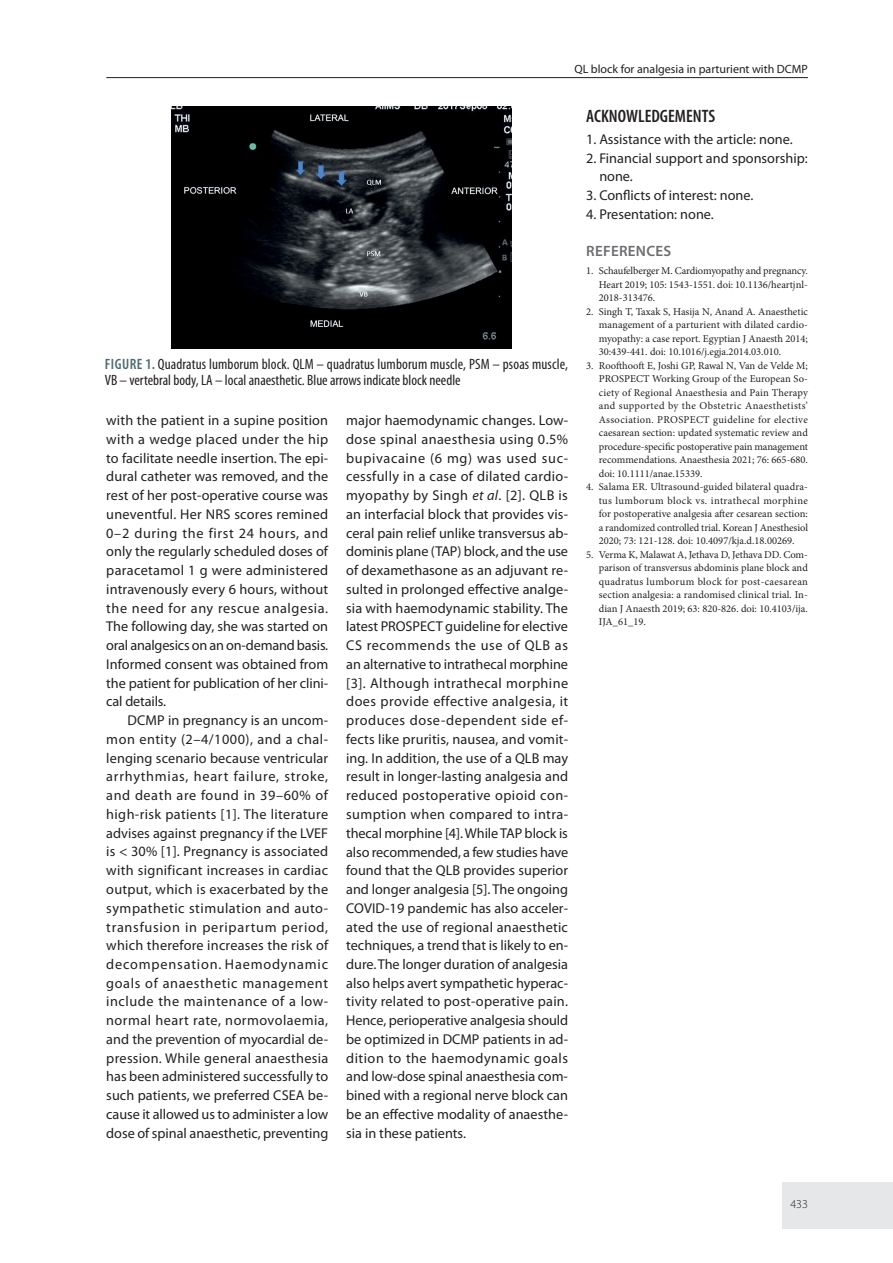
<style>
.page{position:relative;width:893px;height:1263px;background:#fff}
.page>*{position:absolute;margin:0;border:0;box-sizing:border-box;transform-origin:0 0}
.t1{font:600 condensed 18px "Myriad Pro";color:#231f20}
.t2{font:condensed 15px/16.5px "Myriad Pro";letter-spacing:.005em;color:#231f20}
.t3{font:600 15px "Myriad Pro";letter-spacing:.02em;color:#6c6d70}
.t4{font:14.25px/18.8px "Myriad Pro";color:#231f20;text-align:justify}
.t5{font:12px "Myriad Pro";color:#231f20}
.t6{font:300 12px "Myriad Pro";color:#231f20}
.t7{font:10.5px/13.5px "Minion Pro";color:#231f20;text-align:justify}
.s1{font-weight:600;color:#4e6a71}
.s2{font-style:italic}
</style>
<div class="page">
<div style="left:782px;top:1182px;width:111px;height:47px;background:#e6e7e9"></div>
<hr style="left:106px;top:77px;width:702px;height:1px;background:#231f20">
<img style="left:171px;top:106px;width:340px;height:243px">
<p class="t5" style="left:574px;top:62px;width:235px">QL block for analgesia in parturient with DCMP</p>
<p class="t2" style="left:105px;top:355px;width:465px"><span class="s1">FIGURE 1.</span> Quadratus lumborum block. QLM – quadratus lumborum muscle, PSM – psoas muscle,<br>VB – vertebral body, LA – local anaesthetic. Blue arrows indicate block needle</p>
<p class="t4" style="left:106px;top:411px;width:223px">with the patient in a supine position with a wedge placed under the hip to facilitate needle insertion. The epi&shy;dural catheter was removed, and the rest of her post-operative course was uneventful. Her NRS scores remined 0–2 during the first 24 hours, and only the regularly scheduled doses of paracetamol 1 g were administered intravenously every 6 hours, without the need for any rescue analgesia.<br>The following day, she was started on oral analgesics on an on-demand basis.<br>Informed consent was obtained from the patient for publication of her clini&shy;cal details.</p>
<p class="t4" style="left:106px;top:711px;width:223px;text-indent:21px">DCMP in pregnancy is an uncom&shy;mon entity (2–4/1000), and a chal&shy;lenging scenario because ventricular arrhythmias, heart failure, stroke, and death are found in 39–60% of high-risk patients [1]. The literature advises against pregnancy if the LVEF is &lt; 30% [1]. Pregnancy is associated with significant increases in cardiac output, which is exacerbated by the sympathetic stimulation and auto&shy;transfusion in peripartum period, which therefore increases the risk of decompensation. Haemodynamic goals of anaesthetic management include the maintenance of a low&shy;normal heart rate, normovolaemia, and the prevention of myocardial de&shy;pression. While general anaesthesia has been administered successfully to such patients, we preferred CSEA be&shy;cause it allowed us to administer a low dose of spinal anaesthetic, preventing</p>
<p class="t4" style="left:346px;top:411px;width:224px">major haemodynamic changes. Low&shy;dose spinal anaesthesia using 0.5% bupivacaine (6 mg) was used suc&shy;cessfully in a case of dilated cardio&shy;myopathy by Singh <span class="s2">et al</span>. [2]. QLB is an interfacial block that provides vis&shy;ceral pain relief unlike transversus ab&shy;dominis plane (TAP) block, and the use of dexamethasone as an adjuvant re&shy;sulted in prolonged effective analge&shy;sia with haemodynamic stability. The latest PROSPECT guideline for elective CS recommends the use of QLB as an alternative to intrathecal morphine [3]. Although intrathecal morphine does provide effective analgesia, it produces dose-dependent side ef&shy;fects like pruritis, nausea, and vomit&shy;ing. In addition, the use of a QLB may result in longer-lasting analgesia and reduced postoperative opioid con&shy;sumption when compared to intra&shy;thecal morphine [4]. While TAP block is also recommended, a few studies have found that the QLB provides superior and longer analgesia [5]. The ongoing COVID-19 pandemic has also acceler&shy;ated the use of regional anaesthetic techniques, a trend that is likely to en&shy;dure.The longer duration of analgesia also helps avert sympathetic hyperac&shy;tivity related to post-operative pain.<br>Hence, perioperative analgesia should be optimized in DCMP patients in ad&shy;dition to the haemodynamic goals and low-dose spinal anaesthesia com&shy;bined with a regional nerve block can be an effective modality of anaesthe&shy;sia in these patients.</p>
<p class="t1" style="left:586px;top:105px;width:131px">ACKNOWLEDGEMENTS</p>
<p class="t4" style="left:586px;top:129px;width:208px">1. Assistance with the article: none.</p>
<p class="t4" style="left:599px;top:148px;width:210px;text-indent:-13px">2. Financial support and sponsorship: none.</p>
<p class="t4" style="left:586px;top:186px;width:169px">3. Conflicts of interest: none.</p>
<p class="t4" style="left:586px;top:204px;width:129px">4. Presentation: none.</p>
<p class="t3" style="left:586px;top:242px;width:87px">REFERENCES</p>
<p class="t7" style="left:599px;top:264px;width:211px;text-indent:-13px">1. Schaufelberger M. Cardiomyopathy and pregnancy.<br>Heart 2019; 105: 1543-1551. doi: 10.1136/heartjnl-2018-313476.</p>
<p class="t7" style="left:599px;top:305px;width:211px;text-indent:-13px">2. Singh T, Taxak S, Hasija N, Anand A. Anaesthetic management of a parturient with dilated cardio&shy;myopathy: a case report. Egyptian J Anaesth 2014; 30:439-441. doi: 10.1016/j.egja.2014.03.010.</p>
<p class="t7" style="left:599px;top:359px;width:211px;text-indent:-13px">3. Roofthooft E, Joshi GP, Rawal N, Van de Velde M; PROSPECT Working Group of the European So&shy;ciety of Regional Anaesthesia and Pain Therapy and supported by the Obstetric Anaesthetists’ Association. PROSPECT guideline for elective caesarean section: updated systematic review and procedure-specific postoperative pain management recommendations. Anaesthesia 2021; 76: 665-680. doi: 10.1111/anae.15339.</p>
<p class="t7" style="left:599px;top:480px;width:211px;text-indent:-13px">4. Salama ER. Ultrasound-guided bilateral quadra&shy;tus lumborum block vs. intrathecal morphine for postoperative analgesia after cesarean section: a randomized controlled trial. Korean J Anesthesiol 2020; 73: 121-128. doi: 10.4097/kja.d.18.00269.</p>
<p class="t7" style="left:599px;top:548px;width:211px;text-indent:-13px">5. Verma K, Malawat A, Jethava D, Jethava DD. Com&shy;parison of transversus abdominis plane block and quadratus lumborum block for post-caesarean section analgesia: a randomised clinical trial. In&shy;dian J Anaesth 2019; 63: 820-826. doi: 10.4103/ija.<br>IJA_61_19.</p>
<p class="t6" style="left:790px;top:1197px;width:19px">433</p>
</div>
